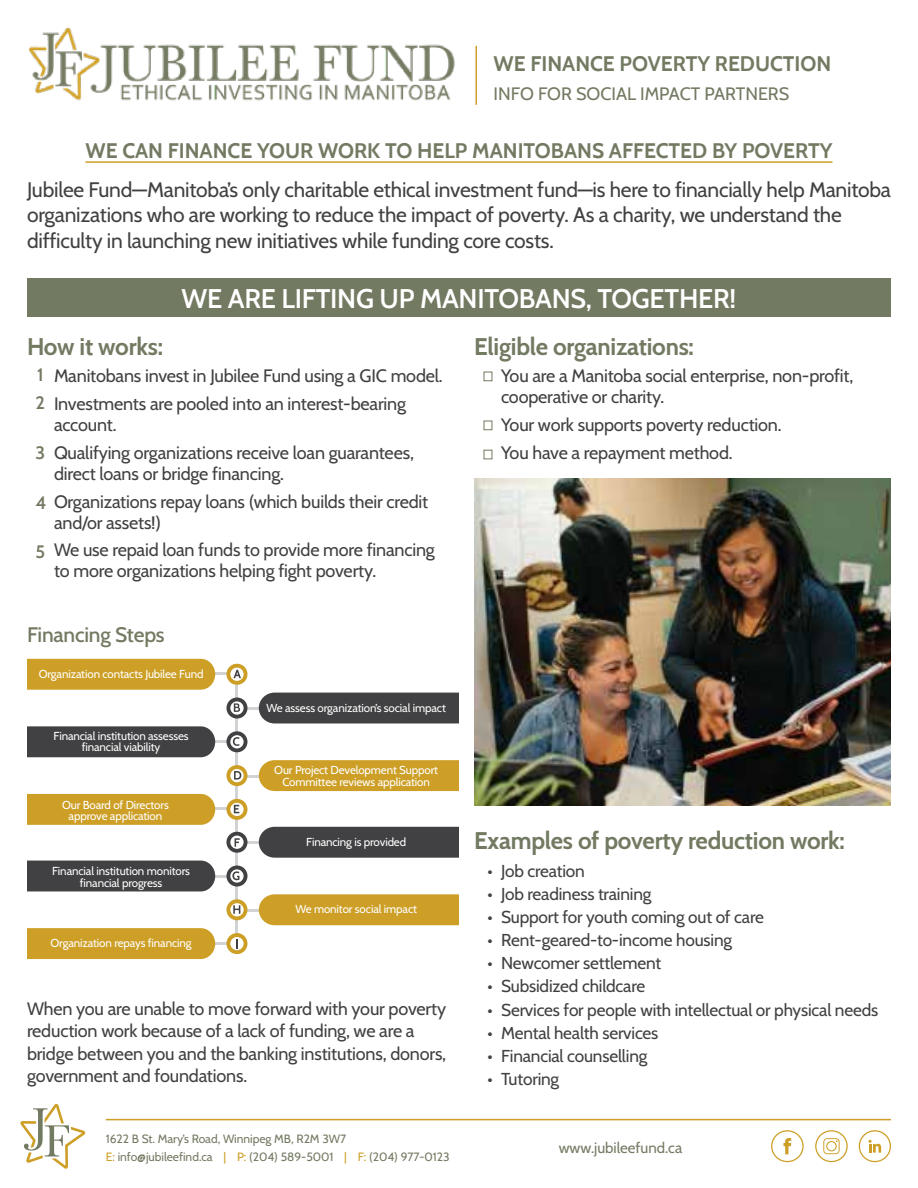
<style>
.page{position:relative;width:918px;height:1188px;background:#fff}
.page>*{position:absolute;margin:0;border:0;box-sizing:border-box;transform-origin:0 0}
.t1{font:27px "Cabin";letter-spacing:-.01em;color:#fff}
.t2{font:700 24px "Cabin";letter-spacing:-.01em;color:#737a62}
.t3{font:21px/25.5px "Cabin";letter-spacing:-.01em;color:#414042}
.t4{font:700 21px "Cabin";color:#737a62}
.t5{font:21px "Cabin";letter-spacing:-.01em;color:#737a62}
.t6{font:18px/27.8px "Cabin";letter-spacing:-.01em;color:#414042}
.t7{font:18px/28.5px "Cabin";color:#737a62}
.t8{font:17.25px "Cabin";letter-spacing:-.01em;color:#414042}
.t9{font:15px "Cabin";color:#737a62}
.t10{font:12px/18px "Cabin";color:#737a62}
.t11{font:11.55px/11.6px "Cabin";letter-spacing:-.01em;color:#fff;text-align:center}
.s1{color:#cd9f26}
</style>
<div class="page">
<div style="left:27px;top:278px;width:864px;height:39px;background:#737a62"></div>
<hr style="left:236px;top:675px;width:2px;height:272px;background:#d1d3d4">
<hr style="left:203px;top:672px;width:36px;height:3px;background:#d1d3d4">
<hr style="left:203px;top:740px;width:36px;height:3px;background:#d1d3d4">
<hr style="left:203px;top:808px;width:36px;height:2px;background:#d1d3d4">
<hr style="left:203px;top:942px;width:36px;height:2px;background:#d1d3d4">
<hr style="left:203px;top:875px;width:36px;height:2px;background:#d1d3d4">
<hr style="left:237px;top:707px;width:36px;height:3px;background:#d1d3d4">
<hr style="left:237px;top:775px;width:36px;height:2px;background:#d1d3d4">
<hr style="left:237px;top:841px;width:36px;height:3px;background:#d1d3d4">
<hr style="left:237px;top:909px;width:36px;height:2px;background:#d1d3d4">
<div style="left:226px;top:664px;width:21px;height:21px;background:#cd9f26;border-radius:50%"></div>
<svg style="left:230px;top:668px;width:14px;height:13px"></svg>
<div style="left:27px;top:659px;width:188px;height:31px;background:#cd9f26"></div>
<div style="left:226px;top:698px;width:21px;height:21px;background:#414042;border-radius:50%"></div>
<svg style="left:230px;top:701px;width:14px;height:14px"></svg>
<div style="left:259px;top:693px;width:200px;height:30px;background:#414042"></div>
<div style="left:226px;top:731px;width:21px;height:21px;background:#414042;border-radius:50%"></div>
<svg style="left:230px;top:735px;width:14px;height:13px"></svg>
<div style="left:27px;top:726px;width:188px;height:31px;background:#414042"></div>
<div style="left:226px;top:765px;width:21px;height:21px;background:#cd9f26;border-radius:50%"></div>
<svg style="left:230px;top:769px;width:14px;height:13px"></svg>
<div style="left:259px;top:760px;width:200px;height:31px;background:#cd9f26"></div>
<div style="left:226px;top:799px;width:21px;height:21px;background:#cd9f26;border-radius:50%"></div>
<div style="left:226px;top:933px;width:21px;height:21px;background:#cd9f26;border-radius:50%"></div>
<svg style="left:230px;top:803px;width:14px;height:13px"></svg>
<div style="left:230px;top:937px;width:14px;height:13px;background:#fff;border-radius:50%"></div>
<div style="left:27px;top:794px;width:188px;height:31px;background:#cd9f26"></div>
<div style="left:27px;top:928px;width:188px;height:31px;background:#cd9f26"></div>
<div style="left:226px;top:832px;width:21px;height:21px;background:#414042;border-radius:50%"></div>
<svg style="left:230px;top:836px;width:14px;height:13px"></svg>
<div style="left:259px;top:827px;width:200px;height:31px;background:#414042"></div>
<div style="left:226px;top:866px;width:21px;height:21px;background:#414042;border-radius:50%"></div>
<svg style="left:230px;top:869px;width:14px;height:14px"></svg>
<div style="left:27px;top:861px;width:188px;height:30px;background:#414042"></div>
<div style="left:226px;top:899px;width:21px;height:21px;background:#cd9f26;border-radius:50%"></div>
<svg style="left:230px;top:903px;width:14px;height:13px"></svg>
<div style="left:259px;top:894px;width:200px;height:31px;background:#cd9f26"></div>
<svg style="left:233px;top:670px;width:8px;height:8px"></svg>
<svg style="left:234px;top:703px;width:6px;height:9px"></svg>
<svg style="left:233px;top:737px;width:6px;height:9px"></svg>
<svg style="left:234px;top:771px;width:7px;height:9px"></svg>
<svg style="left:234px;top:805px;width:5px;height:8px"></svg>
<svg style="left:235px;top:838px;width:5px;height:9px"></svg>
<svg style="left:232px;top:871px;width:7px;height:9px"></svg>
<svg style="left:233px;top:905px;width:7px;height:9px"></svg>
<svg style="left:236px;top:939px;width:2px;height:9px"></svg>
<img style="left:28px;top:27px;width:427px;height:74px">
<hr style="left:85px;top:161px;width:748px;height:2px;background:#cd9f26">
<img style="left:474px;top:479px;width:417px;height:326px">
<svg style="left:771px;top:1130px;width:33px;height:32px"></svg>
<svg style="left:815px;top:1130px;width:33px;height:32px"></svg>
<svg style="left:859px;top:1130px;width:32px;height:32px"></svg>
<svg style="left:20px;top:1104px;width:65px;height:65px"></svg>
<hr style="left:106px;top:1119px;width:785px;height:1px;background:#cd9f26">
<hr style="left:476px;top:46px;width:1px;height:59px;background:#cd9f26">
<div style="left:484px;top:372px;width:8px;height:9px;border:1px solid #737a62"></div>
<div style="left:484px;top:421px;width:8px;height:9px;border:1px solid #737a62"></div>
<div style="left:484px;top:450px;width:8px;height:9px;border:1px solid #737a62"></div>
<p class="t4" style="left:494px;top:47px;width:339px">WE FINANCE POVERTY REDUCTION</p>
<p class="t7" style="left:494px;top:78px;width:297px">INFO FOR SOCIAL IMPACT PARTNERS</p>
<p class="t4" style="left:85px;top:134px;width:749px">WE CAN FINANCE YOUR WORK TO HELP MANITOBANS AFFECTED BY POVERTY</p>
<p class="t3" style="left:27px;top:175px;width:866px">Jubilee Fund—Manitoba’s only charitable ethical investment fund—is here to financially help Manitoba organizations who are working to reduce the impact of poverty. As a charity, we understand the difficulty in launching new initiatives while funding core costs.</p>
<h1 class="t1" style="left:182px;top:277px;width:556px">WE ARE LIFTING UP MANITOBANS, TOGETHER!</h1>
<h2 class="t2" style="left:27px;top:327px;width:138px">How it works:</h2>
<p class="t6" style="left:54px;top:361px;width:390px">Manitobans invest in Jubilee Fund using a GIC model.<br>Investments are pooled into an interest-bearing</p>
<p class="t6" style="left:54px;top:410px;width:361px">account.<br>Qualifying organizations receive loan guarantees,</p>
<p class="t6" style="left:54px;top:459px;width:376px">direct loans or bridge financing.<br>Organizations repay loans (which builds their credit</p>
<p class="t6" style="left:54px;top:507px;width:382px">and/or assets!)<br>We use repaid loan funds to provide more financing</p>
<p class="t6" style="left:54px;top:556px;width:324px">to more organizations helping fight poverty.</p>
<p class="t7" style="left:36px;top:359px;width:11px">1<br>2</p>
<p class="t7" style="left:36px;top:438px;width:11px">3</p>
<p class="t7" style="left:36px;top:488px;width:12px">4</p>
<p class="t7" style="left:36px;top:536px;width:11px">5</p>
<p class="t5" style="left:27px;top:618px;width:139px">Financing Steps</p>
<p class="t11" style="left:39px;top:667px;width:166px">Organization contacts Jubilee Fund</p>
<p class="t11" style="left:54px;top:729px;width:137px">Financial institution assesses financial viability</p>
<p class="t11" style="left:62px;top:798px;width:108px">Our Board of Directors approve application</p>
<p class="t11" style="left:52px;top:865px;width:139px">Financial institution monitors financial progress</p>
<p class="t11" style="left:51px;top:937px;width:143px">Organization repays financing</p>
<p class="t11" style="left:267px;top:701px;width:181px">We assess organization’s social impact</p>
<p class="t11" style="left:274px;top:764px;width:165px">Our Project Development Support<br>Committee reviews application</p>
<p class="t11" style="left:306px;top:835px;width:102px">Financing is provided</p>
<p class="t11" style="left:295px;top:903px;width:123px">We monitor social impact</p>
<p class="t6" style="left:27px;top:996px;width:421px;line-height:22.5px">When you are unable to move forward with your poverty reduction work because of a lack of funding, we are a bridge between you and the banking institutions, donors, government and foundations.</p>
<h2 class="t2" style="left:474px;top:327px;width:221px">Eligible organizations:</h2>
<p class="t6" style="left:501px;top:364px;width:354px;line-height:21px">You are a Manitoba social enterprise, non-profit, cooperative or charity.</p>
<p class="t6" style="left:501px;top:410px;width:282px">Your work supports poverty reduction.<br>You have a repayment method.</p>
<h2 class="t2" style="left:474px;top:822px;width:372px">Examples of poverty reduction work:</h2>
<p class="t8" style="left:488px;top:857px;width:99px">• Job creation</p>
<p class="t8" style="left:488px;top:880px;width:165px">• Job readiness training</p>
<p class="t8" style="left:488px;top:903px;width:278px">• Support for youth coming out of care</p>
<p class="t8" style="left:488px;top:926px;width:246px">• Rent-geared-to-income housing</p>
<p class="t8" style="left:488px;top:950px;width:175px">• Newcomer settlement</p>
<p class="t8" style="left:488px;top:973px;width:159px">• Subsidized childcare</p>
<p class="t8" style="left:488px;top:996px;width:392px">• Services for people with intellectual or physical needs</p>
<p class="t8" style="left:488px;top:1019px;width:172px">• Mental health services</p>
<p class="t8" style="left:488px;top:1042px;width:161px">• Financial counselling</p>
<p class="t8" style="left:488px;top:1065px;width:73px">• Tutoring</p>
<p class="t10" style="left:106px;top:1129px;width:345px">1622 B St. Mary’s Road, Winnipeg MB, R2M 3W7<br><span class="s1">E:</span> info@jubileefind.ca <span class="s1">| P:</span> (204) 589-5001 <span class="s1">| F:</span> (204) 977-0123</p>
<p class="t9" style="left:559px;top:1136px;width:125px">www.jubileefund.ca</p>
</div>
